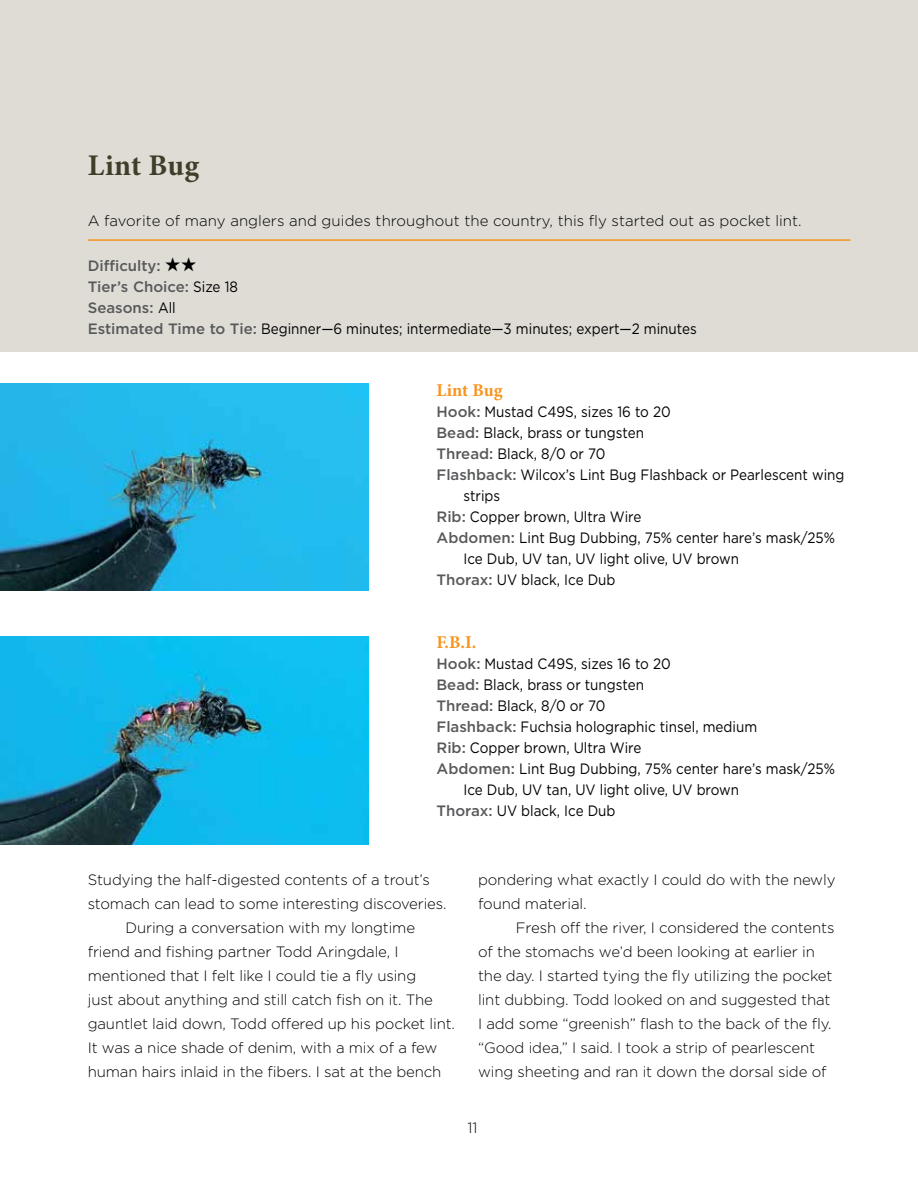
<style>
.page{position:relative;width:918px;height:1188px;background:#fff}
.page>*{position:absolute;margin:0;border:0;box-sizing:border-box;transform-origin:0 0}
.t1{font:700 30px "Minion Pro";letter-spacing:.01em;color:#3f3e29}
.t2{font:700 18px "Minion Pro";color:#f7941e}
.t3{font:300 15px/24px "Gotham";letter-spacing:-.01em;color:#000}
.t4{font:15px/21px "Gotham";color:#000;scale:.9 1}
.s1{font-weight:500;color:#58595b}
</style>
<div class="page">
<div style="left:0;top:0;width:918px;height:351px;background:#dfdcd6"></div>
<hr style="left:88px;top:239px;width:762px;height:2px;background:#f7941e">
<img style="left:0;top:383px;width:369px;height:208px">
<img style="left:0;top:637px;width:369px;height:207px">
<h1 class="t1" style="left:88px;top:144px;width:113px">Lint Bug</h1>
<p class="t3" style="left:88px;top:208px;width:716px">A favorite of many anglers and guides throughout the country, this fly started out as pocket lint.</p>
<p class="t4" style="left:88px;top:255px;width:678px"><span class="s1">Difficulty:</span> ★★<br><span class="s1">Tier’s Choice:</span> Size 18<br><span class="s1">Seasons:</span> All<br><span class="s1">Estimated Time to Tie:</span> Beginner—6 minutes; intermediate—3 minutes; expert—2 minutes</p>
<p class="t2" style="left:436px;top:378px;width:68px">Lint Bug</p>
<p class="t4" style="left:436px;top:402px;width:262px"><span class="s1">Hook:</span> Mustad C49S, sizes 16 to 20</p>
<p class="t4" style="left:436px;top:423px;width:232px"><span class="s1">Bead:</span> Black, brass or tungsten</p>
<p class="t4" style="left:436px;top:444px;width:189px"><span class="s1">Thread:</span> Black, 8/0 or 70</p>
<p class="t4" style="left:436px;top:465px;width:455px"><span class="s1">Flashback:</span> Wilcox’s Lint Bug Flashback or Pearlescent wing</p>
<p class="t4" style="left:464px;top:486px;width:42px">strips</p>
<p class="t4" style="left:436px;top:507px;width:229px"><span class="s1">Rib:</span> Copper brown, Ultra Wire</p>
<p class="t4" style="left:436px;top:528px;width:444px"><span class="s1">Abdomen:</span> Lint Bug Dubbing, 75% center hare’s mask/25%</p>
<p class="t4" style="left:464px;top:549px;width:308px">Ice Dub, UV tan, UV light olive, UV brown</p>
<p class="t4" style="left:436px;top:570px;width:200px"><span class="s1">Thorax:</span> UV black, Ice Dub</p>
<p class="t2" style="left:436px;top:630px;width:41px">F.B.I.</p>
<p class="t4" style="left:436px;top:654px;width:262px"><span class="s1">Hook:</span> Mustad C49S, sizes 16 to 20</p>
<p class="t4" style="left:436px;top:675px;width:232px"><span class="s1">Bead:</span> Black, brass or tungsten</p>
<p class="t4" style="left:436px;top:696px;width:189px"><span class="s1">Thread:</span> Black, 8/0 or 70</p>
<p class="t4" style="left:436px;top:717px;width:358px"><span class="s1">Flashback:</span> Fuchsia holographic tinsel, medium</p>
<p class="t4" style="left:436px;top:738px;width:229px"><span class="s1">Rib:</span> Copper brown, Ultra Wire</p>
<p class="t4" style="left:436px;top:759px;width:444px"><span class="s1">Abdomen:</span> Lint Bug Dubbing, 75% center hare’s mask/25%</p>
<p class="t4" style="left:464px;top:780px;width:308px">Ice Dub, UV tan, UV light olive, UV brown</p>
<p class="t4" style="left:436px;top:801px;width:200px"><span class="s1">Thorax:</span> UV black, Ice Dub</p>
<p class="t3" style="left:88px;top:868px;width:344px">Studying the half-digested contents of a trout’s</p>
<p class="t3" style="left:88px;top:892px;width:360px">stomach can lead to some interesting discoveries.</p>
<p class="t3" style="left:126px;top:916px;width:291px">During a conversation with my longtime</p>
<p class="t3" style="left:88px;top:940px;width:312px">friend and fishing partner Todd Aringdale, I</p>
<p class="t3" style="left:88px;top:964px;width:330px">mentioned that I felt like I could tie a fly using</p>
<p class="t3" style="left:88px;top:988px;width:347px">just about anything and still catch fish on it. The</p>
<p class="t3" style="left:88px;top:1012px;width:369px">gauntlet laid down, Todd offered up his pocket lint.</p>
<p class="t3" style="left:88px;top:1036px;width:351px">It was a nice shade of denim, with a mix of a few</p>
<p class="t3" style="left:88px;top:1060px;width:355px">human hairs inlaid in the fibers. I sat at the bench</p>
<p class="t3" style="left:478px;top:868px;width:359px">pondering what exactly I could do with the newly found material.</p>
<p class="t3" style="left:478px;top:916px;width:358px;text-indent:38px">Fresh off the river, I considered the contents of the stomachs we’d been looking at earlier in the day. I started tying the fly utilizing the pocket lint dubbing. Todd looked on and suggested that I add some “greenish” flash to the back of the fly. “Good idea,” I said. I took a strip of pearlescent wing sheeting and ran it down the dorsal side of</p>
<p class="t3" style="left:467px;top:1116px;width:12px">11</p>
</div>
